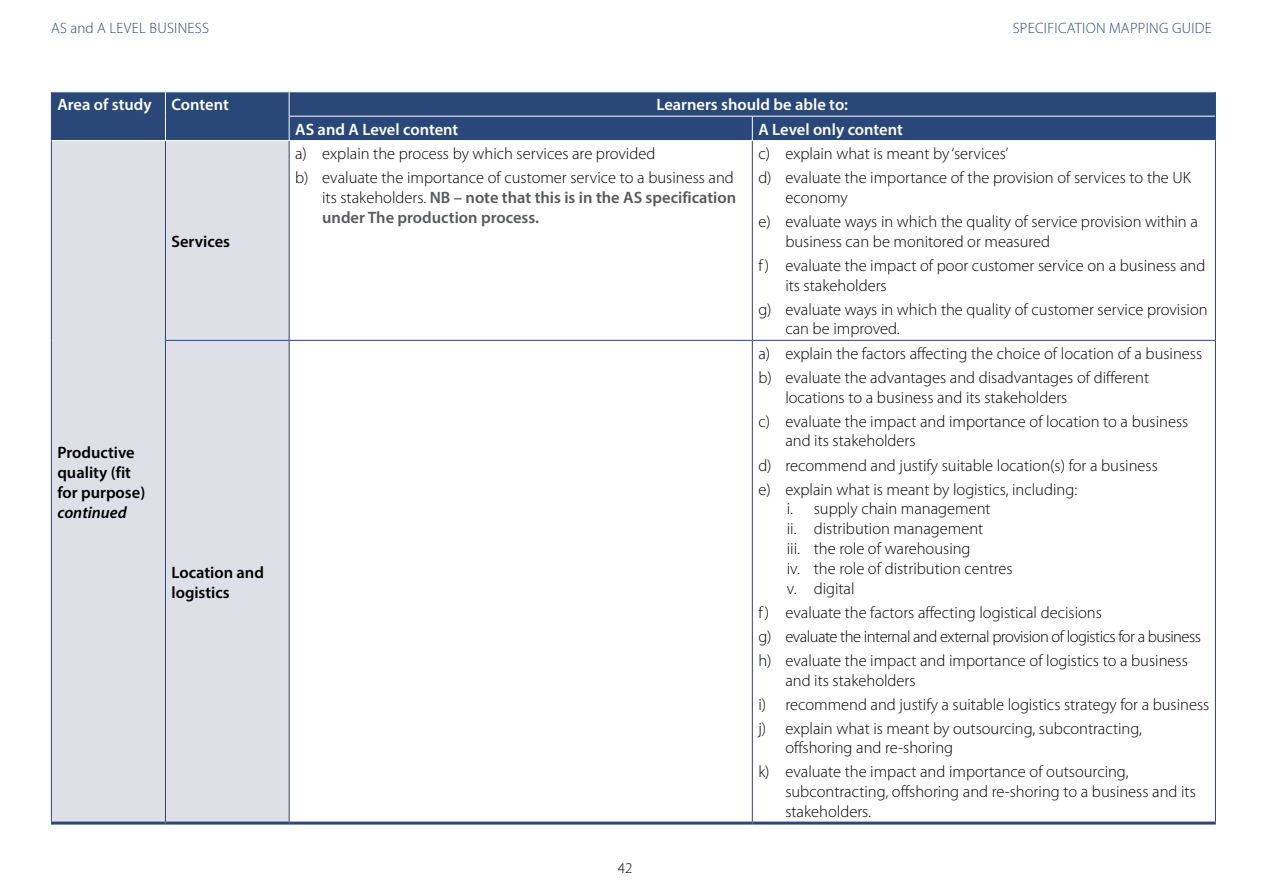
<style>
.page{position:relative;width:1263px;height:893px;background:#fff}
.page>*{position:absolute;margin:0;border:0;box-sizing:border-box;transform-origin:0 0}
.t1{font:300 16.5px/19.8px "Myriad Pro";color:#000}
.t2{font:600 16.5px "Myriad Pro";color:#fff}
.t3{font:600 16.5px/19.8px "Myriad Pro";color:#000}
.t4{font:300 16.5px "Myriad Pro";letter-spacing:-.03em;color:#000}
.t5{font:300 15px "Myriad Pro";letter-spacing:.02em;color:#294879}
.t6{font:300 15px "Myriad Pro";color:#000}
.s1{font-style:italic}
.s2{font-weight:600;color:#58595b}
</style>
<div class="page">
<div style="left:52px;top:92px;width:1163px;height:48px;background:#294879"></div>
<div style="left:52px;top:141px;width:237px;height:681px;background:#dfdfe7"></div>
<svg style="left:165px;top:92px;width:1px;height:48px"></svg>
<hr style="left:289px;top:116px;width:463px;height:1px;background:#fff">
<svg style="left:289px;top:92px;width:1px;height:48px"></svg>
<hr style="left:752px;top:116px;width:463px;height:1px;background:#fff">
<svg style="left:752px;top:117px;width:1px;height:23px"></svg>
<hr style="left:51px;top:141px;width:1px;height:199px;background:#294879">
<hr style="left:165px;top:141px;width:1px;height:199px;background:#294879">
<hr style="left:289px;top:141px;width:1px;height:199px;background:#294879">
<hr style="left:752px;top:141px;width:1px;height:199px;background:#294879">
<hr style="left:1215px;top:141px;width:1px;height:199px;background:#294879">
<hr style="left:51px;top:340px;width:1px;height:482px;background:#294879">
<hr style="left:165px;top:340px;width:124px;height:1px;background:#294879">
<hr style="left:165px;top:341px;width:1px;height:481px;background:#294879">
<hr style="left:289px;top:340px;width:463px;height:1px;background:#294879">
<hr style="left:289px;top:341px;width:1px;height:481px;background:#294879">
<hr style="left:752px;top:340px;width:464px;height:1px;background:#294879">
<hr style="left:752px;top:341px;width:1px;height:481px;background:#294879">
<hr style="left:1215px;top:341px;width:1px;height:481px;background:#294879">
<svg style="left:51px;top:92px;width:1px;height:49px"></svg>
<svg style="left:1215px;top:92px;width:1px;height:49px"></svg>
<hr style="left:51px;top:822px;width:114px;height:3px;background:#294879">
<hr style="left:165px;top:822px;width:124px;height:3px;background:#294879">
<hr style="left:289px;top:822px;width:463px;height:3px;background:#294879">
<hr style="left:752px;top:822px;width:464px;height:3px;background:#294879">
<p class="t5" style="left:51px;top:19px;width:159px">AS and A LEVEL BUSINESS</p>
<p class="t5" style="left:1013px;top:19px;width:201px">SPECIFICATION MAPPING GUIDE</p>
<p class="t2" style="left:57px;top:94px;width:96px">Area of study</p>
<p class="t2" style="left:171px;top:94px;width:59px">Content</p>
<p class="t2" style="left:656px;top:94px;width:193px">Learners should be able to:</p>
<p class="t2" style="left:295px;top:119px;width:165px">AS and A Level content</p>
<p class="t2" style="left:758px;top:119px;width:146px">A Level only content</p>
<p class="t3" style="left:171px;top:231px;width:60px">Services</p>
<p class="t3" style="left:57px;top:442px;width:79px">Productive</p>
<p class="t3" style="left:57px;top:462px;width:89px">quality (fit for purpose) <span class="s1">continued</span></p>
<p class="t3" style="left:171px;top:562px;width:94px">Location and</p>
<p class="t3" style="left:171px;top:582px;width:60px">logistics</p>
<p class="t1" style="left:295px;top:144px;width:362px">a) explain the process by which services are provided</p>
<p class="t1" style="left:322px;top:168px;width:416px;text-indent:-27px">b) evaluate the importance of customer service to a business and its stakeholders. <span class="s2">NB – note that this is in the AS specification under The production process.</span></p>
<p class="t6" style="left:618px;top:860px;width:16px">42</p>
<p class="t1" style="left:758px;top:144px;width:252px">c) explain what is meant by ‘services’</p>
<p class="t1" style="left:785px;top:168px;width:407px;text-indent:-27px">d) evaluate the importance of the provision of services to the UK economy</p>
<p class="t1" style="left:785px;top:212px;width:414px;text-indent:-27px">e) evaluate ways in which the quality of service provision within a business can be monitored or measured</p>
<p class="t1" style="left:785px;top:256px;width:421px;text-indent:-27px">f ) evaluate the impact of poor customer service on a business and its stakeholders</p>
<p class="t1" style="left:785px;top:299px;width:424px;text-indent:-27px">g) evaluate ways in which the quality of customer service provision can be improved.</p>
<p class="t1" style="left:758px;top:344px;width:445px">a) explain the factors affecting the choice of location of a business</p>
<p class="t1" style="left:785px;top:368px;width:365px;text-indent:-27px">b) evaluate the advantages and disadvantages of different locations to a business and its stakeholders</p>
<p class="t1" style="left:785px;top:411px;width:404px;text-indent:-27px">c) evaluate the impact and importance of location to a business and its stakeholders</p>
<p class="t1" style="left:758px;top:455px;width:401px">d) recommend and justify suitable location(s) for a business</p>
<p class="t1" style="left:758px;top:479px;width:320px">e) explain what is meant by logistics, including:</p>
<p class="t1" style="left:787px;top:499px;width:205px">i. supply chain management</p>
<p class="t1" style="left:787px;top:519px;width:198px">ii. distribution management</p>
<p class="t1" style="left:787px;top:539px;width:185px">iii. the role of warehousing</p>
<p class="t1" style="left:787px;top:559px;width:227px">iv. the role of distribution centres</p>
<p class="t1" style="left:787px;top:578px;width:69px">v. digital</p>
<p class="t1" style="left:758px;top:602px;width:345px">f ) evaluate the factors affecting logistical decisions</p>
<p class="t4" style="left:758px;top:627px;width:444px">g) evaluate the internal and external provision of logistics for a business</p>
<p class="t1" style="left:785px;top:651px;width:404px;text-indent:-27px">h) evaluate the impact and importance of logistics to a business and its stakeholders</p>
<p class="t1" style="left:758px;top:694px;width:453px">i) recommend and justify a suitable logistics strategy for a business</p>
<p class="t1" style="left:785px;top:718px;width:358px;text-indent:-27px">j) explain what is meant by outsourcing, subcontracting, offshoring and re-shoring</p>
<p class="t1" style="left:785px;top:762px;width:412px;text-indent:-27px">k) evaluate the impact and importance of outsourcing, subcontracting, offshoring and re-shoring to a business and its stakeholders.</p>
</div>
